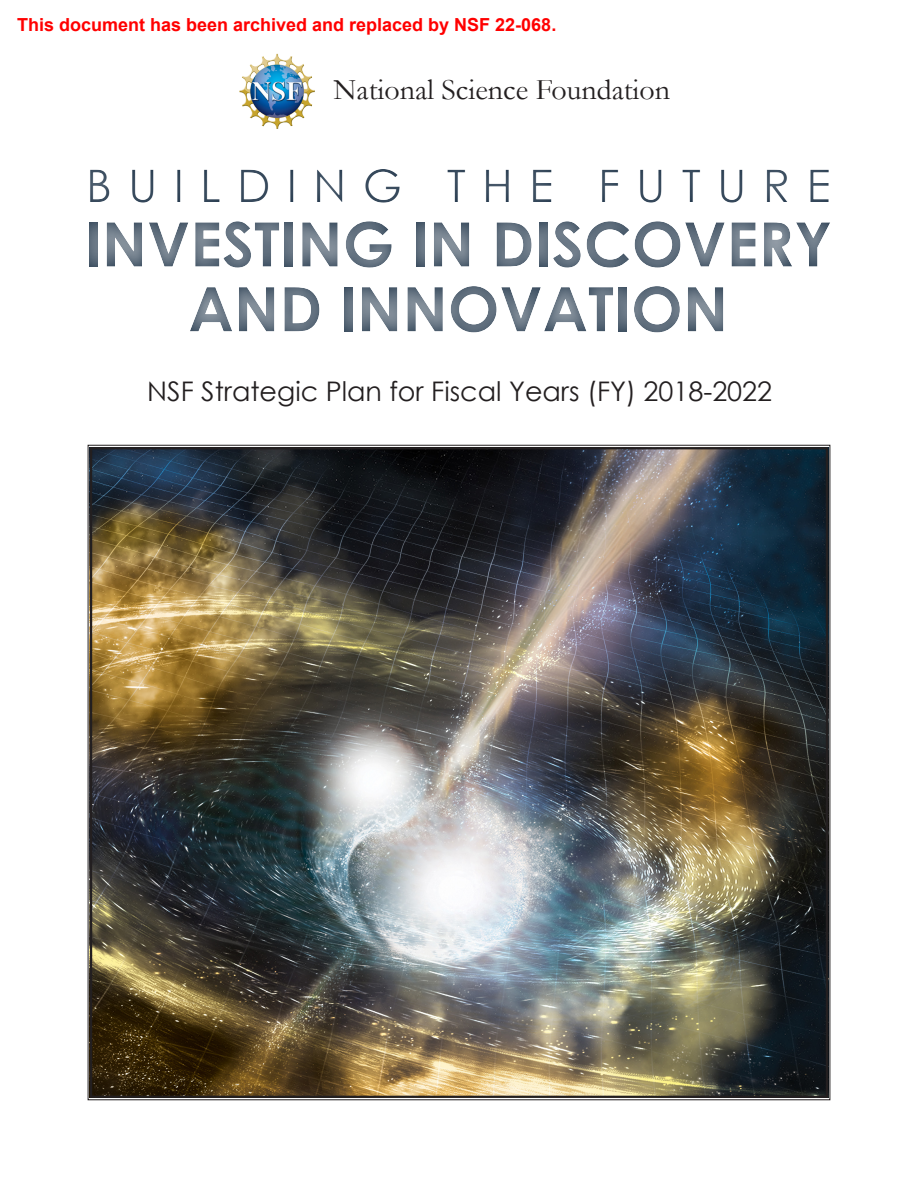
<style>
.page{position:relative;width:918px;height:1188px;background:#fff}
.page>*{position:absolute;margin:0;border:0;box-sizing:border-box;transform-origin:0 0}
.t1{font:700 61.5px/64.8px "Century Gothic";color:#1d3247;text-align:center}
.t2{font:45px "Century Gothic";letter-spacing:.36em;color:#1d3247}
.t3{font:30px "Garamond";color:#231f20}
.t4{font:27px "Century Gothic";color:#231f20}
.t5{font:700 18px "Arial";color:#f00}
</style>
<div class="page">
<img style="left:239px;top:53px;width:76px;height:76px">
<img style="left:87px;top:444px;width:744px;height:657px">
<p class="t5" style="left:17px;top:12px;width:541px">This document has been archived and replaced by NSF 22-068.</p>
<p class="t3" style="left:334px;top:70px;width:338px">National Science Foundation</p>
<h2 class="t2" style="left:86px;top:154px;width:746px">BUILDING THE FUTURE</h2>
<h1 class="t1" style="left:84px;top:209px;width:749px">INVESTING IN DISCOVERY<br>AND INNOVATION</h1>
<h1 class="t4" style="left:147px;top:372px;width:626px">NSF Strategic Plan for Fiscal Years (FY) 2018-2022</h1>
</div>
